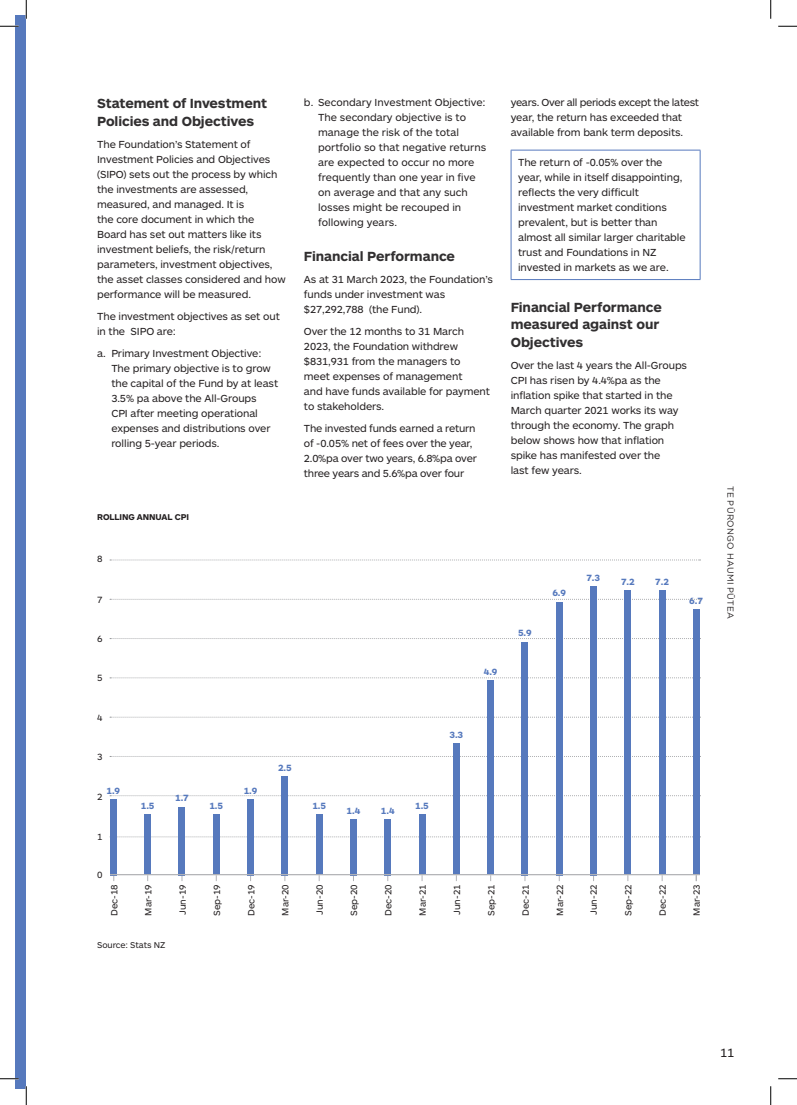
<style>
.page{position:relative;width:797px;height:1105px;background:#fff}
.page>*{position:absolute;margin:0;border:0;box-sizing:border-box;transform-origin:0 0}
.t1{font:700 13.75px/17.5px "ARS Maquette Pro";letter-spacing:-.005em;color:#312f30}
.t2{font:12.5px "ARS Maquette Pro";color:#231f20}
.body{font:10.62px/15px "ARS Maquette Pro";letter-spacing:-.01em;color:#231f20}
.table_body{font:9.38px "ARS Maquette Pro";letter-spacing:-.01em;color:#231f20}
.table_body-2{font:700 9.38px "ARS Maquette Pro";color:#5679bd}
.t3{font:8.75px "Gotham";letter-spacing:.035em;color:#231f20}
.table_H1{font:700 8.75px "ARS Maquette Pro";letter-spacing:-.01em;color:#231f20}
.footnotes{font:8.75px "ARS Maquette Pro";letter-spacing:-.01em;color:#231f20}
</style>
<div class="page">
<div style="left:16px;top:16px;width:10px;height:1073px;background:#5679bd"></div>
<hr style="left:511px;top:150px;width:189px;height:1px;background:#5679bd">
<hr style="left:511px;top:150px;width:1px;height:129px;background:#5679bd">
<hr style="left:699px;top:150px;width:1px;height:129px;background:#5679bd">
<hr style="left:511px;top:279px;width:189px;height:1px;background:#5679bd">
<svg style="left:110px;top:638px;width:590px;height:1px"></svg>
<svg style="left:110px;top:717px;width:590px;height:1px"></svg>
<svg style="left:110px;top:560px;width:590px;height:1px"></svg>
<svg style="left:110px;top:795px;width:590px;height:1px"></svg>
<svg style="left:117px;top:836px;width:583px;height:1px"></svg>
<svg style="left:110px;top:756px;width:590px;height:1px"></svg>
<svg style="left:110px;top:677px;width:590px;height:1px"></svg>
<svg style="left:110px;top:599px;width:590px;height:1px"></svg>
<div style="left:110px;top:799px;width:7px;height:76px;background:#5679bd"></div>
<div style="left:384px;top:819px;width:7px;height:56px;background:#5679bd"></div>
<div style="left:247px;top:799px;width:7px;height:76px;background:#5679bd"></div>
<div style="left:521px;top:642px;width:7px;height:233px;background:#5679bd"></div>
<div style="left:179px;top:807px;width:6px;height:68px;background:#5679bd"></div>
<div style="left:453px;top:743px;width:7px;height:132px;background:#5679bd"></div>
<div style="left:316px;top:814px;width:6px;height:61px;background:#5679bd"></div>
<div style="left:590px;top:586px;width:7px;height:289px;background:#5679bd"></div>
<div style="left:658px;top:591px;width:7px;height:284px;background:#5679bd"></div>
<div style="left:144px;top:814px;width:7px;height:61px;background:#5679bd"></div>
<div style="left:418px;top:814px;width:7px;height:61px;background:#5679bd"></div>
<div style="left:281px;top:776px;width:7px;height:99px;background:#5679bd"></div>
<div style="left:556px;top:602px;width:6px;height:273px;background:#5679bd"></div>
<div style="left:213px;top:814px;width:7px;height:61px;background:#5679bd"></div>
<div style="left:487px;top:680px;width:7px;height:195px;background:#5679bd"></div>
<div style="left:350px;top:819px;width:7px;height:56px;background:#5679bd"></div>
<div style="left:624px;top:591px;width:7px;height:284px;background:#5679bd"></div>
<div style="left:692px;top:610px;width:7px;height:265px;background:#5679bd"></div>
<hr style="left:110px;top:874px;width:589px;height:1px;background:#b2b3b7">
<svg style="left:0;top:25px;width:19px;height:2px"></svg>
<svg style="left:778px;top:25px;width:19px;height:2px"></svg>
<svg style="left:0;top:1078px;width:19px;height:1px"></svg>
<svg style="left:778px;top:1078px;width:19px;height:1px"></svg>
<svg style="left:25px;top:0;width:2px;height:19px"></svg>
<svg style="left:25px;top:1086px;width:2px;height:19px"></svg>
<svg style="left:770px;top:0;width:1px;height:19px"></svg>
<svg style="left:770px;top:1086px;width:1px;height:19px"></svg>
<h1 class="t1" style="left:97px;top:94px;width:171px">Statement of Investment<br>Policies and Objectives</h1>
<p class="body" style="left:97px;top:136px;width:190px">The Foundation’s Statement of Investment Policies and Objectives (SIPO) sets out the process by which the investments are assessed, measured, and managed. It is<br>the core document in which the Board has set out matters like its investment beliefs, the risk/return parameters, investment objectives, the asset classes considered and how performance will be measured.</p>
<p class="body" style="left:97px;top:308px;width:184px">The investment objectives as set out in the SIPO are:</p>
<p class="body" style="left:111px;top:345px;width:168px;text-indent:-14px">a. Primary Investment Objective:<br>The primary objective is to grow the capital of the Fund by at least<br>3.5% pa above the All-Groups<br>CPI after meeting operational expenses and distributions over rolling 5-year periods.</p>
<p class="body" style="left:318px;top:94px;width:170px;text-indent:-14px">b. Secondary Investment Objective:<br>The secondary objective is to manage the risk of the total portfolio so that negative returns are expected to occur no more frequently than one year in five on average and that any such losses might be recouped in following years.</p>
<h1 class="t1" style="left:304px;top:247px;width:152px">Financial Performance</h1>
<p class="body" style="left:304px;top:271px;width:190px">As at 31 March 2023, the Foundation’s funds under investment was $27,292,788 (the Fund).</p>
<p class="body" style="left:304px;top:323px;width:187px">Over the 12 months to 31 March<br>2023, the Foundation withdrew $831,931 from the managers to<br>meet expenses of management<br>and have funds available for payment to stakeholders.</p>
<p class="body" style="left:304px;top:420px;width:174px">The invested funds earned a return of -0.05% net of fees over the year, 2.0%pa over two years, 6.8%pa over three years and 5.6%pa over four</p>
<p class="body" style="left:511px;top:94px;width:190px">years. Over all periods except the latest year, the return has exceeded that available from bank term deposits.</p>
<p class="body" style="left:518px;top:154px;width:169px">The return of -0.05% over the year, while in itself disappointing, reflects the very difficult investment market conditions prevalent, but is better than almost all similar larger charitable trust and Foundations in NZ invested in markets as we are.</p>
<h1 class="t1" style="left:511px;top:297px;width:152px">Financial Performance measured against our<br>Objectives</h1>
<p class="body" style="left:511px;top:357px;width:178px">Over the last 4 years the All-Groups<br>CPI has risen by 4.4%pa as the inflation spike that started in the<br>March quarter 2021 works its way through the economy. The graph below shows how that inflation spike has manifested over the<br>last few years.</p>
<p class="table_H1" style="left:97px;top:511px;width:93px">ROLLING ANNUAL CPI</p>
<p class="table_body" style="left:97px;top:553px;width:7px">8</p>
<p class="table_body" style="left:97px;top:593px;width:7px">7</p>
<p class="table_body" style="left:97px;top:633px;width:7px">6</p>
<p class="table_body" style="left:97px;top:672px;width:7px">5</p>
<p class="table_body" style="left:97px;top:712px;width:7px">4</p>
<p class="table_body" style="left:97px;top:750px;width:7px">3</p>
<p class="table_body-2" style="left:107px;top:784px;width:15px">1.9</p>
<p class="table_body" style="left:97px;top:790px;width:7px">2</p>
<p class="table_body" style="left:97px;top:831px;width:7px">1</p>
<p class="table_body" style="left:97px;top:869px;width:7px">0</p>
<p class="table_body-2" style="left:278px;top:761px;width:15px">2.5</p>
<p class="table_body-2" style="left:244px;top:784px;width:15px">1.9</p>
<p class="table_body-2" style="left:175px;top:792px;width:15px">1.7</p>
<p class="table_body-2" style="left:141px;top:800px;width:15px">1.5</p>
<p class="table_body-2" style="left:209px;top:800px;width:15px">1.5</p>
<p class="table_body-2" style="left:312px;top:800px;width:15px">1.5</p>
<p class="table_body-2" style="left:484px;top:666px;width:15px">4.9</p>
<p class="table_body-2" style="left:518px;top:627px;width:15px">5.9</p>
<p class="table_body-2" style="left:552px;top:587px;width:15px">6.9</p>
<p class="table_body-2" style="left:586px;top:571px;width:15px">7.3</p>
<p class="table_body-2" style="left:449px;top:729px;width:15px">3.3</p>
<p class="table_body-2" style="left:346px;top:804px;width:15px">1.4</p>
<p class="table_body-2" style="left:381px;top:804px;width:15px">1.4</p>
<p class="table_body-2" style="left:415px;top:800px;width:15px">1.5</p>
<p class="table_body-2" style="left:621px;top:576px;width:15px">7.2</p>
<p class="table_body-2" style="left:655px;top:576px;width:15px">7.2</p>
<p class="table_body-2" style="left:689px;top:595px;width:15px">6.7</p>
<p class="table_body" style="left:108px;top:916px;width:33px;rotate:-90deg">Dec-18</p>
<p class="footnotes" style="left:97px;top:939px;width:70px">Source: Stats NZ</p>
<p class="table_body" style="left:142px;top:915px;width:32px;rotate:-90deg">Mar-19</p>
<p class="table_body" style="left:176px;top:915px;width:32px;rotate:-90deg">Jun-19</p>
<p class="table_body" style="left:211px;top:916px;width:33px;rotate:-90deg">Sep-19</p>
<p class="table_body" style="left:245px;top:916px;width:33px;rotate:-90deg">Dec-19</p>
<p class="table_body" style="left:279px;top:915px;width:32px;rotate:-90deg">Mar-20</p>
<p class="table_body" style="left:313px;top:915px;width:32px;rotate:-90deg">Jun-20</p>
<p class="table_body" style="left:348px;top:916px;width:33px;rotate:-90deg">Sep-20</p>
<p class="table_body" style="left:382px;top:916px;width:33px;rotate:-90deg">Dec-20</p>
<p class="table_body" style="left:416px;top:915px;width:32px;rotate:-90deg">Mar-21</p>
<p class="table_body" style="left:451px;top:915px;width:32px;rotate:-90deg">Jun-21</p>
<p class="table_body" style="left:485px;top:916px;width:33px;rotate:-90deg">Sep-21</p>
<p class="table_body" style="left:519px;top:916px;width:33px;rotate:-90deg">Dec-21</p>
<p class="table_body" style="left:553px;top:915px;width:32px;rotate:-90deg">Mar-22</p>
<p class="table_body" style="left:587px;top:915px;width:32px;rotate:-90deg">Jun-22</p>
<p class="table_body" style="left:622px;top:916px;width:33px;rotate:-90deg">Sep-22</p>
<p class="table_body" style="left:656px;top:916px;width:33px;rotate:-90deg">Dec-22</p>
<p class="table_body" style="left:690px;top:915px;width:32px;rotate:-90deg">Mar-23</p>
<p class="t3" style="left:736px;top:486px;width:135px;rotate:90deg">TE PŪRONGO HAUMI PŪTEA</p>
<p class="t2" style="left:720px;top:1044px;width:16px">11</p>
</div>
